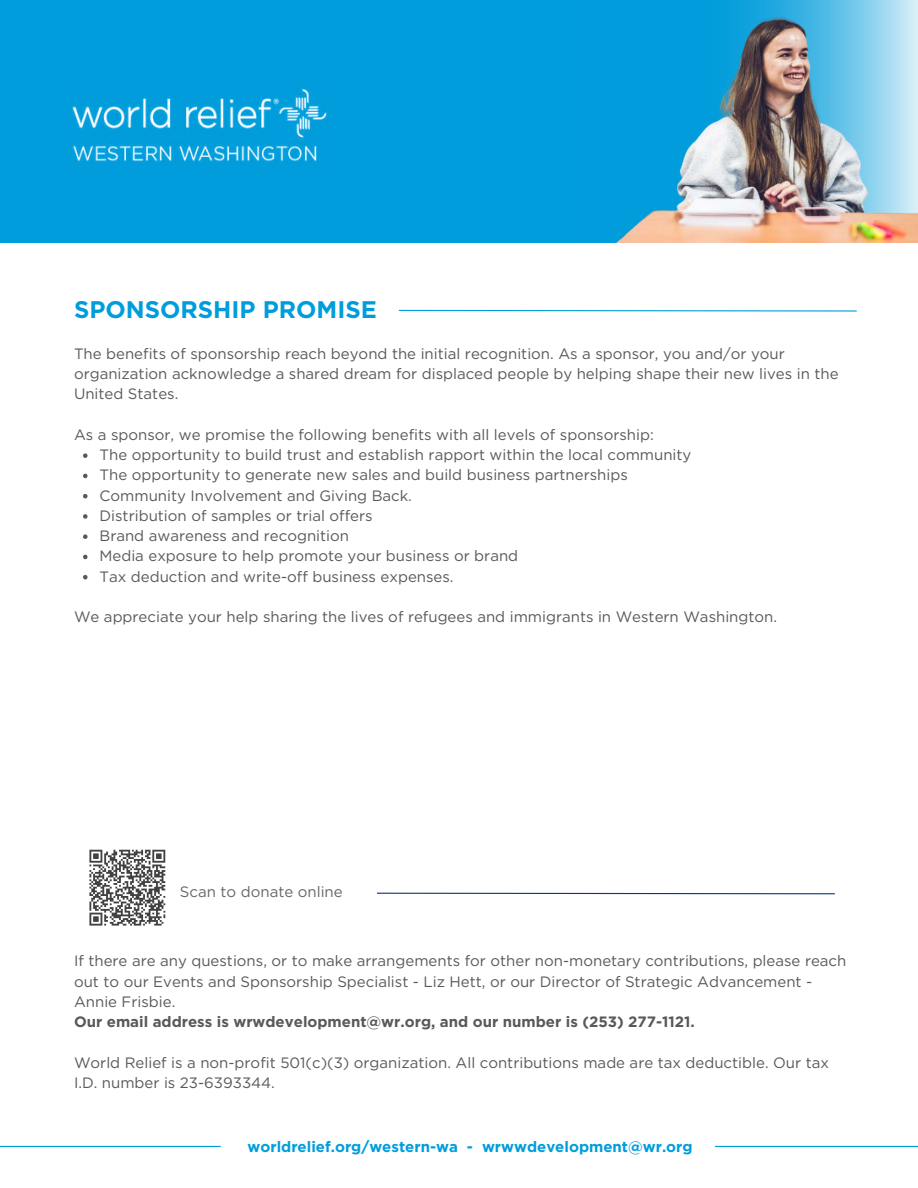
<style>
.page{position:relative;width:918px;height:1188px;background:#fff}
.page>*{position:absolute;margin:0;border:0;box-sizing:border-box;transform-origin:0 0}
.t1{font:700 24px "Gotham";color:#009ddc}
.t2{font:15px/20.2px "Gotham";color:#58595b}
.t3{font:700 15px "Gotham";color:#58595b}
.t4{font:700 15px "Gotham";color:#009ddc}
.t5{font:15px "Gotham";color:#666}
</style>
<div class="page">
<hr style="left:0;top:1146px;width:221px;height:1px;background:#009ddc">
<hr style="left:715px;top:1146px;width:203px;height:1px;background:#009ddc">
<div style="left:0;top:0;width:918px;height:242px;background:#009ddc"></div>
<img style="left:72px;top:88px;width:256px;height:75px">
<svg style="left:398px;top:309px;width:459px;height:3px"></svg>
<svg style="left:83px;top:453px;width:5px;height:5px"></svg>
<svg style="left:83px;top:474px;width:5px;height:4px"></svg>
<svg style="left:83px;top:494px;width:5px;height:4px"></svg>
<svg style="left:83px;top:514px;width:5px;height:5px"></svg>
<svg style="left:83px;top:534px;width:5px;height:5px"></svg>
<svg style="left:83px;top:555px;width:5px;height:4px"></svg>
<svg style="left:83px;top:575px;width:5px;height:4px"></svg>
<svg style="left:377px;top:892px;width:458px;height:3px"></svg>
<img style="left:617px;top:0;width:301px;height:242px">
<svg style="left:89px;top:849px;width:77px;height:77px"></svg>
<h1 class="t1" style="left:74px;top:293px;width:304px">SPONSORSHIP PROMISE</h1>
<p class="t2" style="left:74px;top:343px;width:766px">The benefits of sponsorship reach beyond the initial recognition. As a sponsor, you and/or your organization acknowledge a shared dream for displaced people by helping shape their new lives in the<br>United States.</p>
<p class="t2" style="left:74px;top:424px;width:581px">As a sponsor, we promise the following benefits with all levels of sponsorship:</p>
<p class="t2" style="left:100px;top:444px;width:593px">The opportunity to build trust and establish rapport within the local community The opportunity to generate new sales and build business partnerships Community Involvement and Giving Back.<br>Distribution of samples or trial offers<br>Brand awareness and recognition<br>Media exposure to help promote your business or brand<br>Tax deduction and write-off business expenses.</p>
<p class="t2" style="left:74px;top:606px;width:705px">We appreciate your help sharing the lives of refugees and immigrants in Western Washington.</p>
<p class="t5" style="left:180px;top:882px;width:164px">Scan to donate online</p>
<p class="t2" style="left:74px;top:951px;width:774px">If there are any questions, or to make arrangements for other non-monetary contributions, please reach out to our Events and Sponsorship Specialist - Liz Hett, or our Director of Strategic Advancement -<br>Annie Frisbie.</p>
<p class="t3" style="left:74px;top:1012px;width:622px">Our email address is wrwdevelopment@wr.org, and our number is (253) 277-1121.</p>
<p class="t2" style="left:74px;top:1052px;width:757px">World Relief is a non-profit 501(c)(3) organization. All contributions made are tax deductible. Our tax<br>I.D. number is 23-6393344.</p>
<p class="t4" style="left:248px;top:1136px;width:447px">worldrelief.org/western-wa - wrwwdevelopment@wr.org</p>
</div>
